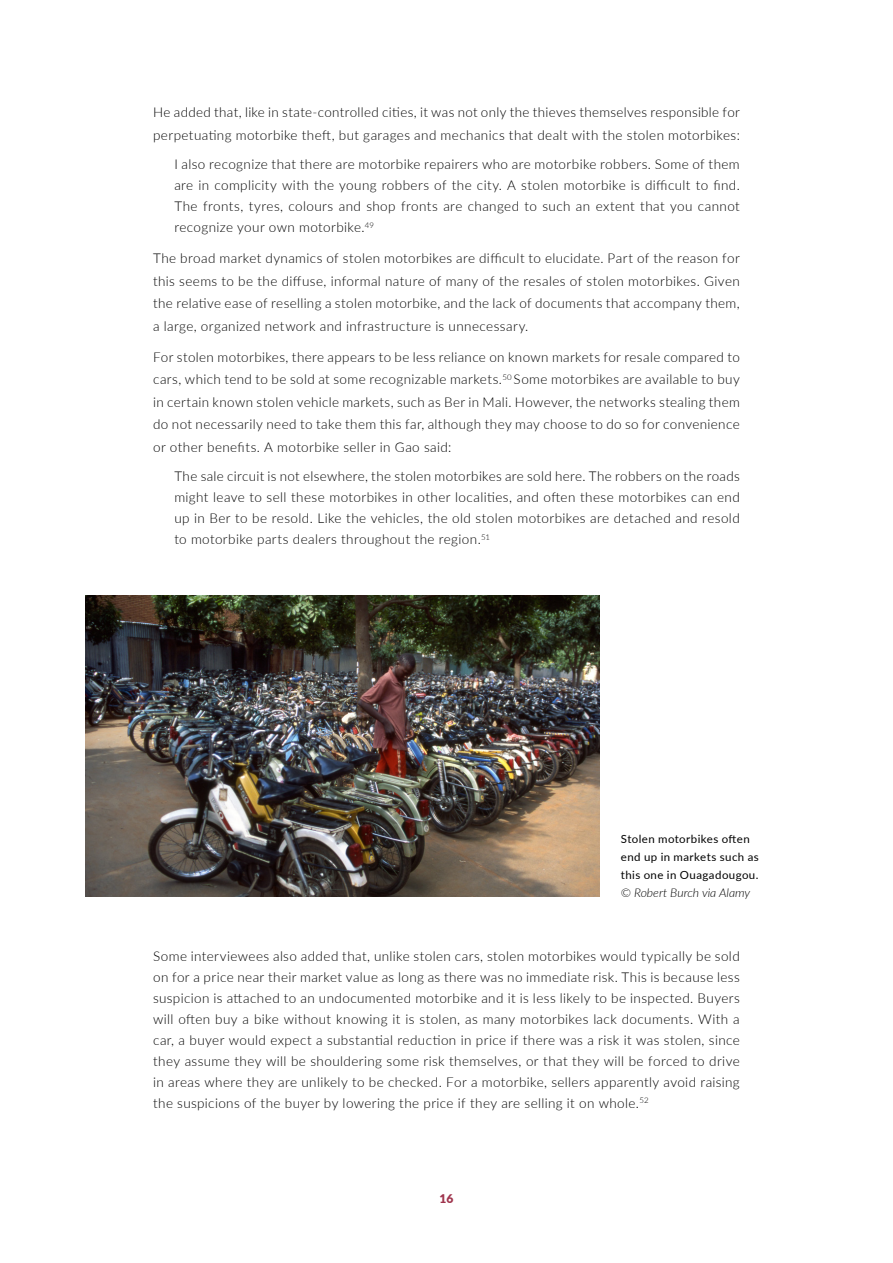
<style>
.page{position:relative;width:893px;height:1263px;background:#fff}
.page>*{position:absolute;margin:0;border:0;box-sizing:border-box;transform-origin:0 0}
.t1{font:300 13.5px/21px "Lato";letter-spacing:.03em;color:#000101;text-align:justify}
.t2{font:italic 300 12px "Lato";color:#000101}
.t3{font:900 12px "Lato";color:#9f344d}
.t4{font:11.25px/18px "Lato";letter-spacing:.035em;color:#000101}
</style>
<div class="page">
<img style="left:85px;top:595px;width:515px;height:302px">
<p class="t1" style="left:153px;top:101px;width:588px;line-height:22.5px">He added that, like in state-controlled cities, it was not only the thieves themselves responsible for perpetuating motorbike theft, but garages and mechanics that dealt with the stolen motorbikes:</p>
<p class="t1" style="left:174px;top:153px;width:567px">I also recognize that there are motorbike repairers who are motorbike robbers. Some of them are in complicity with the young robbers of the city. A stolen motorbike is difficult to find.<br>The fronts, tyres, colours and shop fronts are changed to such an extent that you cannot recognize your own motorbike.<sup>49</sup></p>
<p class="t1" style="left:153px;top:247px;width:588px;line-height:22.5px">The broad market dynamics of stolen motorbikes are difficult to elucidate. Part of the reason for this seems to be the diffuse, informal nature of many of the resales of stolen motorbikes. Given the relative ease of reselling a stolen motorbike, and the lack of documents that accompany them, a large, organized network and infrastructure is unnecessary.</p>
<p class="t1" style="left:153px;top:345px;width:588px;line-height:22.5px">For stolen motorbikes, there appears to be less reliance on known markets for resale compared to cars, which tend to be sold at some recognizable markets.<sup>50</sup> Some motorbikes are available to buy in certain known stolen vehicle markets, such as Ber in Mali. However, the networks stealing them do not necessarily need to take them this far, although they may choose to do so for convenience or other benefits. A motorbike seller in Gao said:</p>
<p class="t1" style="left:174px;top:465px;width:567px">The sale circuit is not elsewhere, the stolen motorbikes are sold here. The robbers on the roads might leave to sell these motorbikes in other localities, and often these motorbikes can end up in Ber to be resold. Like the vehicles, the old stolen motorbikes are detached and resold to motorbike parts dealers throughout the region.<sup>51</sup></p>
<p class="t4" style="left:621px;top:829px;width:139px">Stolen motorbikes often end up in markets such as this one in Ouagadougou.</p>
<p class="t2" style="left:621px;top:884px;width:131px">© Robert Burch via Alamy</p>
<p class="t1" style="left:153px;top:945px;width:588px">Some interviewees also added that, unlike stolen cars, stolen motorbikes would typically be sold on for a price near their market value as long as there was no immediate risk. This is because less suspicion is attached to an undocumented motorbike and it is less likely to be inspected. Buyers will often buy a bike without knowing it is stolen, as many motorbikes lack documents. With a car, a buyer would expect a substantial reduction in price if there was a risk it was stolen, since they assume they will be shouldering some risk themselves, or that they will be forced to drive in areas where they are unlikely to be checked. For a motorbike, sellers apparently avoid raising the suspicions of the buyer by lowering the price if they are selling it on whole.<sup>52</sup></p>
<p class="t3" style="left:439px;top:1189px;width:15px">16</p>
</div>
